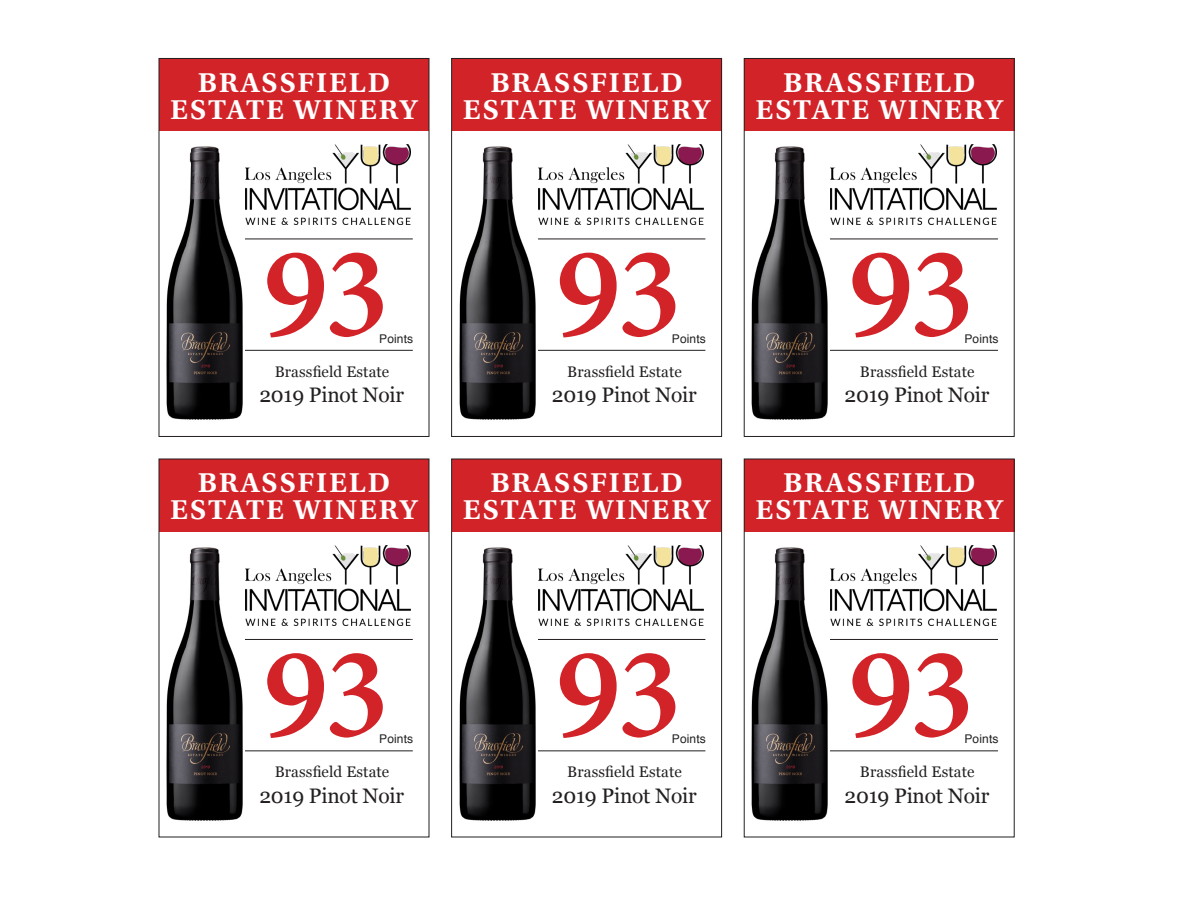
<style>
.page{position:relative;width:1188px;height:918px;background:#fff}
.page>*{position:absolute;margin:0;border:0;box-sizing:border-box;transform-origin:0 0}
.t1{font:600 130.5px "Minion Pro";letter-spacing:-.03em;color:#d22329}
.t2{font:28.8px/27px "Utopia Std Semibold Capt";letter-spacing:.06em;color:#fff;text-align:center;scale:1.04 1}
.t3{font:21px "Georgia";letter-spacing:-.01em;color:#231f20}
.t4{font:15.3px "Georgia";letter-spacing:.01em;color:#231f20}
.t5{font:12px "Helvetica";letter-spacing:.01em;color:#231f20}
</style>
<div class="page">
<div style="left:159px;top:59px;width:270px;height:72px;background:#d22329"></div>
<div style="left:159px;top:58px;width:270px;height:379px;border:1px solid #231f20"></div>
<hr style="left:244px;top:239px;width:169px;height:1px;background:#231f20">
<hr style="left:244px;top:350px;width:169px;height:1px;background:#231f20">
<img style="left:245px;top:145px;width:166px;height:80px">
<img style="left:166px;top:146px;width:77px;height:274px">
<div style="left:452px;top:59px;width:270px;height:72px;background:#d22329"></div>
<div style="left:451px;top:58px;width:271px;height:379px;border:1px solid #231f20"></div>
<hr style="left:537px;top:239px;width:168px;height:1px;background:#231f20">
<hr style="left:537px;top:350px;width:168px;height:1px;background:#231f20">
<img style="left:538px;top:145px;width:165px;height:80px">
<img style="left:459px;top:146px;width:77px;height:274px">
<div style="left:744px;top:59px;width:270px;height:72px;background:#d22329"></div>
<div style="left:744px;top:58px;width:270px;height:379px;border:1px solid #231f20"></div>
<hr style="left:830px;top:239px;width:168px;height:1px;background:#231f20">
<hr style="left:830px;top:350px;width:168px;height:1px;background:#231f20">
<img style="left:830px;top:145px;width:166px;height:80px">
<img style="left:751px;top:146px;width:77px;height:274px">
<div style="left:159px;top:459px;width:270px;height:73px;background:#d22329"></div>
<hr style="left:244px;top:639px;width:169px;height:1px;background:#231f20">
<hr style="left:244px;top:751px;width:169px;height:1px;background:#231f20">
<img style="left:245px;top:545px;width:166px;height:80px">
<img style="left:166px;top:547px;width:77px;height:274px">
<div style="left:452px;top:459px;width:270px;height:73px;background:#d22329"></div>
<div style="left:451px;top:459px;width:271px;height:378px;border:1px solid #231f20"></div>
<hr style="left:537px;top:639px;width:168px;height:1px;background:#231f20">
<hr style="left:537px;top:751px;width:168px;height:1px;background:#231f20">
<img style="left:538px;top:545px;width:165px;height:80px">
<img style="left:459px;top:547px;width:77px;height:274px">
<div style="left:744px;top:459px;width:270px;height:73px;background:#d22329"></div>
<hr style="left:830px;top:639px;width:168px;height:1px;background:#231f20">
<hr style="left:830px;top:751px;width:168px;height:1px;background:#231f20">
<img style="left:830px;top:545px;width:166px;height:80px">
<img style="left:751px;top:547px;width:77px;height:274px">
<p class="t2" style="left:170px;top:72px;width:240px">BRASSFIELD<br>ESTATE WINERY</p>
<p class="t2" style="left:463px;top:72px;width:240px">BRASSFIELD<br>ESTATE WINERY</p>
<p class="t2" style="left:755px;top:72px;width:240px">BRASSFIELD<br>ESTATE WINERY</p>
<h1 class="t1" style="left:263px;top:241px;width:128px">93</h1>
<p class="t5" style="left:379px;top:334px;width:35px">Points</p>
<p class="t4" style="left:275px;top:365px;width:116px">Brassfield Estate</p>
<p class="t3" style="left:259px;top:386px;width:146px">2019 Pinot Noir</p>
<p class="t2" style="left:170px;top:472px;width:240px">BRASSFIELD<br>ESTATE WINERY</p>
<h1 class="t1" style="left:556px;top:241px;width:128px">93</h1>
<p class="t5" style="left:672px;top:334px;width:35px">Points</p>
<p class="t4" style="left:567px;top:365px;width:116px">Brassfield Estate</p>
<p class="t3" style="left:552px;top:386px;width:146px">2019 Pinot Noir</p>
<p class="t2" style="left:463px;top:472px;width:240px">BRASSFIELD<br>ESTATE WINERY</p>
<h1 class="t1" style="left:849px;top:241px;width:128px">93</h1>
<p class="t5" style="left:965px;top:334px;width:35px">Points</p>
<p class="t4" style="left:860px;top:365px;width:116px">Brassfield Estate</p>
<p class="t3" style="left:845px;top:386px;width:146px">2019 Pinot Noir</p>
<p class="t2" style="left:755px;top:472px;width:240px">BRASSFIELD<br>ESTATE WINERY</p>
<h1 class="t1" style="left:263px;top:641px;width:128px">93</h1>
<p class="t5" style="left:379px;top:734px;width:35px">Points</p>
<p class="t4" style="left:275px;top:766px;width:116px">Brassfield Estate</p>
<p class="t3" style="left:259px;top:787px;width:146px">2019 Pinot Noir</p>
<h1 class="t1" style="left:556px;top:641px;width:128px">93</h1>
<p class="t5" style="left:672px;top:734px;width:35px">Points</p>
<p class="t4" style="left:567px;top:766px;width:116px">Brassfield Estate</p>
<p class="t3" style="left:552px;top:787px;width:146px">2019 Pinot Noir</p>
<h1 class="t1" style="left:849px;top:641px;width:128px">93</h1>
<p class="t5" style="left:965px;top:734px;width:35px">Points</p>
<p class="t4" style="left:860px;top:766px;width:116px">Brassfield Estate</p>
<p class="t3" style="left:845px;top:787px;width:146px">2019 Pinot Noir</p>
</div>
